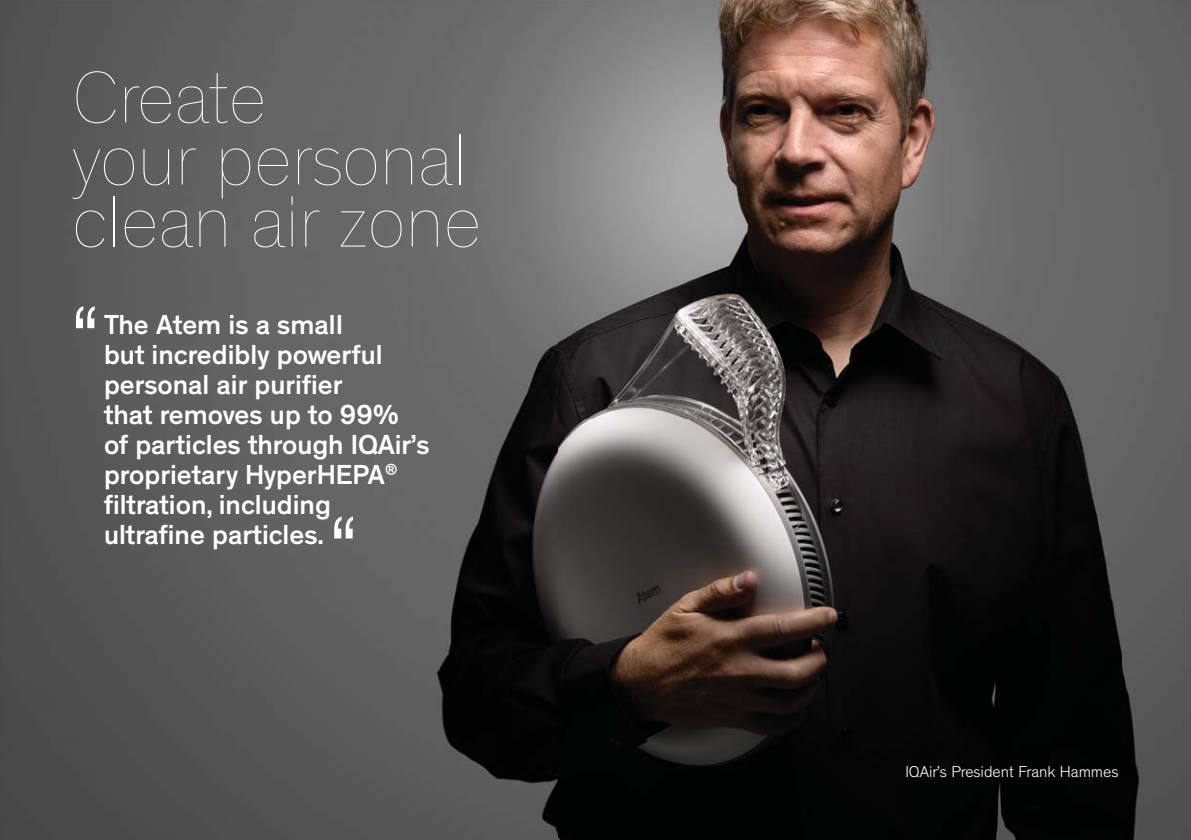
<style>
.page{position:relative;width:1191px;height:840px;background:#fff}
.page>*{position:absolute;margin:0;border:0;box-sizing:border-box;transform-origin:0 0}
.t1{font:300 86px "Theinhardt";color:#fff}
.t2{font:74px/62px "Theinhardt Hr";color:#fff}
.t3{font:500 28px/30px "Theinhardt";color:#fff}
.t4{font:300 16px "Theinhardt";color:#fff}
</style>
<div class="page">
<img style="left:0;top:0;width:1191px;height:839px">
<h2 class="t2" style="left:72px;top:73px;width:411px">Create<br>your personal clean air zone</h2>
<h1 class="t1" style="left:72px;top:304px;width:28px">“</h1>
<p class="t3" style="left:104px;top:312px;width:327px">The Atem is a small<br>but incredibly powerful personal air purifier<br>that removes up to 99% of particles through IQAir’s proprietary HyperHEPA<sup>® </sup>filtration, including ultrafine particles.</p>
<h1 class="t1" style="left:330px;top:514px;width:28px">“</h1>
<p class="t4" style="left:905px;top:765px;width:215px">IQAir’s President Frank Hammes</p>
</div>
